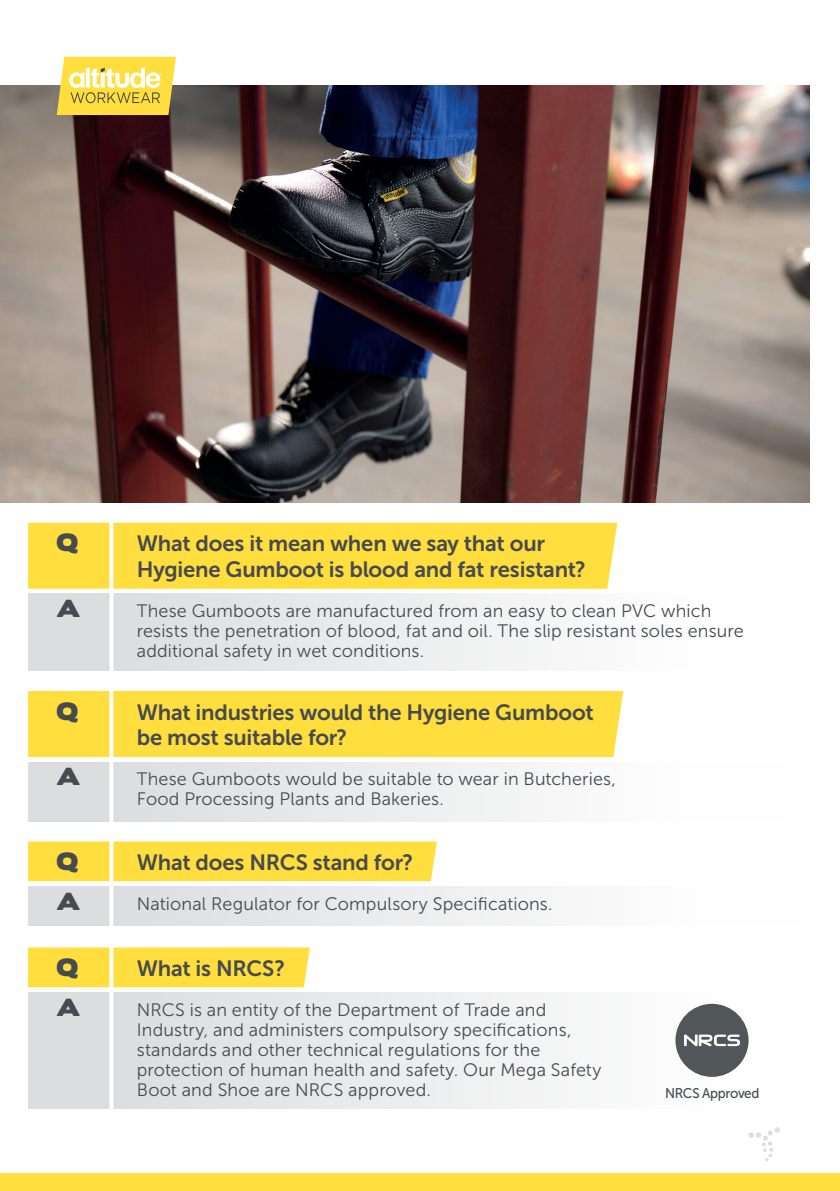
<style>
.page{position:relative;width:840px;height:1191px;background:#fff}
.page>*{position:absolute;margin:0;border:0;box-sizing:border-box;transform-origin:0 0}
.t1{font:22px/25.4px "Museo Sans 700";letter-spacing:-.01em;color:#474a4e}
.t2{font:22px "Boris Black Bloxx";color:#474a4e}
.t3{font:18px/20px "Museo Sans 300";letter-spacing:.005em;color:#474a4e}
.t4{font:14px "Museo Sans 500";letter-spacing:-.02em;color:#474a4e;scale:.95 1}
</style>
<div class="page">
<svg style="left:748px;top:1127px;width:31px;height:34px"></svg>
<div style="left:28px;top:523px;width:589px;height:66px;background:#ffde3d"></div>
<div style="left:28px;top:691px;width:595px;height:66px;background:#ffde3d"></div>
<div style="left:28px;top:593px;width:766px;height:78px;background:linear-gradient(to right,#d9dadc,#fff)"></div>
<div style="left:28px;top:761px;width:754px;height:60px;background:linear-gradient(to right,#d9dadc,#fff)"></div>
<img style="left:0;top:86px;width:809px;height:416px">
<div style="left:28px;top:841px;width:408px;height:40px;background:#ffde3d"></div>
<div style="left:28px;top:947px;width:281px;height:40px;background:#ffde3d"></div>
<div style="left:28px;top:885px;width:775px;height:40px;background:linear-gradient(to right,#d9dadc,#fff)"></div>
<div style="left:28px;top:991px;width:790px;height:117px;background:linear-gradient(to right,#d9dadc,#fff)"></div>
<svg style="left:109px;top:522px;width:4px;height:587px"></svg>
<svg style="left:675px;top:1003px;width:73px;height:73px"></svg>
<div style="left:0;top:1174px;width:839px;height:17px;background:#ffde3d"></div>
<svg style="left:57px;top:57px;width:119px;height:58px;background:#f2d85e"></svg>
<p class="t2" style="left:57px;top:526px;width:23px">Q</p>
<p class="t1" style="left:137px;top:531px;width:450px">What does it mean when we say that our<br>Hygiene Gumboot is blood and fat resistant?</p>
<p class="t2" style="left:57px;top:591px;width:25px">A</p>
<p class="t3" style="left:137px;top:601px;width:608px">These Gumboots are manufactured from an easy to clean PVC which resists the penetration of blood, fat and oil. The slip resistant soles ensure additional safety in wet conditions.</p>
<p class="t2" style="left:57px;top:694px;width:23px">Q</p>
<p class="t1" style="left:137px;top:699px;width:458px">What industries would the Hygiene Gumboot be most suitable for?</p>
<p class="t2" style="left:57px;top:760px;width:25px">A</p>
<p class="t3" style="left:137px;top:769px;width:480px">These Gumboots would be suitable to wear in Butcheries,<br>Food Processing Plants and Bakeries.</p>
<p class="t2" style="left:57px;top:844px;width:23px">Q</p>
<p class="t1" style="left:137px;top:849px;width:278px">What does NRCS stand for?</p>
<p class="t2" style="left:57px;top:884px;width:25px">A</p>
<p class="t3" style="left:137px;top:894px;width:417px">National Regulator for Compulsory Specifications.</p>
<p class="t2" style="left:57px;top:950px;width:23px">Q</p>
<p class="t1" style="left:137px;top:955px;width:150px">What is NRCS?</p>
<p class="t2" style="left:57px;top:990px;width:25px">A</p>
<p class="t3" style="left:137px;top:1000px;width:466px">NRCS is an entity of the Department of Trade and Industry, and administers compulsory specifications, standards and other technical regulations for the protection of human health and safety. Our Mega Safety Boot and Shoe are NRCS approved.</p>
<p class="t4" style="left:664px;top:1085px;width:101px">NRCS Approved</p>
</div>
